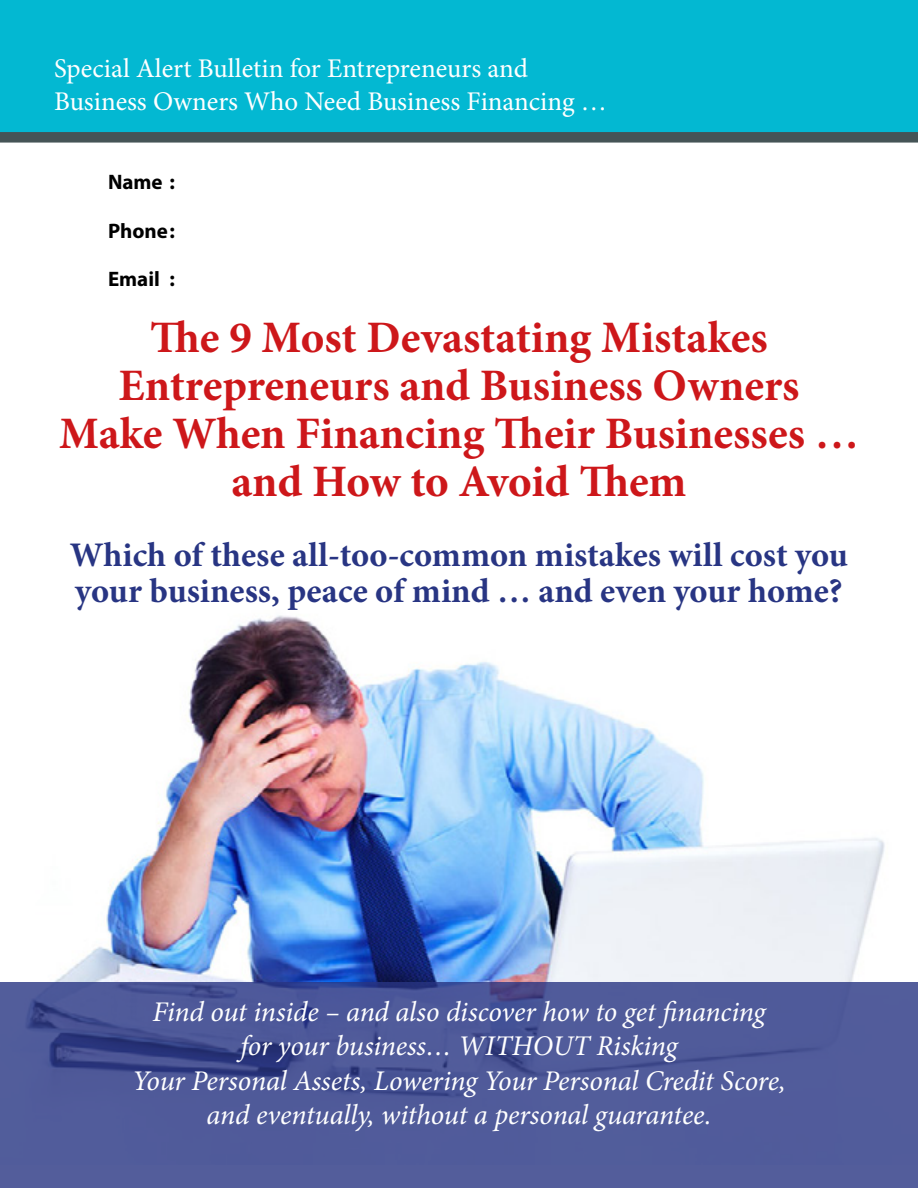
<style>
.page{position:relative;width:918px;height:1188px;background:#fff}
.page>*{position:absolute;margin:0;border:0;box-sizing:border-box;transform-origin:0 0}
.t1{font:700 45px/48px "Minion Pro";color:#cd171a;text-align:center}
.t2{font:700 34.5px/36px "Minion Pro";color:#283583}
.t3{font:italic 28.5px/34.2px "Minion Pro";letter-spacing:-.01em;color:#fff;text-align:center}
.t4{font:27px/32.4px "Minion Pro";color:#fff}
.t5{font:700 21px "Myriad Pro";color:#000}
</style>
<div class="page">
<img style="left:54px;top:615px;width:831px;height:367px">
<svg style="left:0;top:0;width:918px;height:143px;background:#08b0c9"></svg>
<svg style="left:0;top:982px;width:918px;height:206px;background:#4d5898"></svg>
<p class="t4" style="left:54px;top:53px;width:555px">Special Alert Bulletin for Entrepreneurs and<br>Business Owners Who Need Business Financing …</p>
<p class="t5" style="left:108px;top:168px;width:68px">Name :</p>
<p class="t5" style="left:108px;top:217px;width:68px">Phone:</p>
<p class="t5" style="left:108px;top:266px;width:68px">Email :</p>
<h1 class="t1" style="left:59px;top:313px;width:801px">The 9 Most Devastating Mistakes<br>Entrepreneurs and Business Owners<br>Make When Financing Their Businesses … and How to Avoid Them</h1>
<p class="t2" style="left:70px;top:537px;width:780px">Which of these all-too-common mistakes will cost you your business, peace of mind … and even your home?</p>
<p class="t3" style="left:132px;top:995px;width:655px">Find out inside – and also discover how to get financing<br>for your business… WITHOUT Risking<br>Your Personal Assets, Lowering Your Personal Credit Score, and eventually, without a personal guarantee.</p>
</div>
